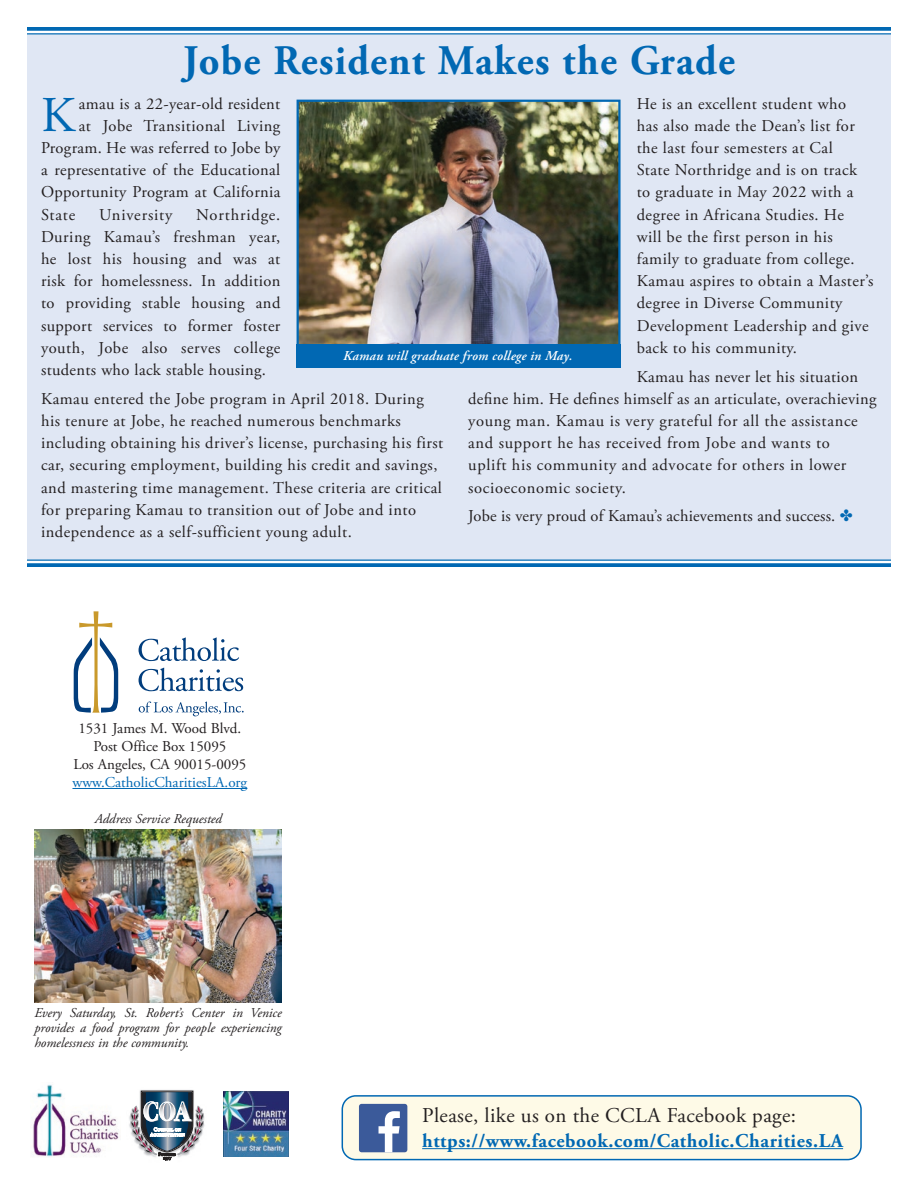
<style>
.page{position:relative;width:918px;height:1188px;background:#fff}
.page>*{position:absolute;margin:0;border:0;box-sizing:border-box;transform-origin:0 0}
.t1{font:49.95px "Adobe Garamond Pro";color:#0168b3}
.CCLA_body{font:700 42px "Adobe Garamond Pro";letter-spacing:.03em;color:#0168b3;scale:.96 1}
.Newsltr_Body{font:21px "Adobe Garamond Pro";letter-spacing:.02em;color:#231f20}
.Newsltr_Body-2{font:700 19.5px "Adobe Garamond Pro";letter-spacing:.03em;color:#0168b3}
.t2{font:16.5px/22.2px "Adobe Garamond Pro";letter-spacing:.03em;color:#231f20}
.t3{font:16.5px "Adobe Garamond Pro";letter-spacing:.01em;color:#231f20}
.t4{font:16.5px "Adobe Garamond Pro";letter-spacing:.05em;color:#231f20}
.t5{font:15px "Adobe Garamond Pro";color:#231f20}
.t6{font:15px "Adobe Garamond Pro";color:#0168b3}
.CCLA_body-2{font:italic 13.5px/15px "Adobe Garamond Pro";color:#231f20;text-align:justify}
.t7{font:italic 600 13.5px "Adobe Garamond Pro";letter-spacing:.015em;color:#fff}
.s1{color:#0168b3}
</style>
<div class="page">
<div style="left:27px;top:27px;width:864px;height:540px;background:#e0e7f4"></div>
<div style="left:27px;top:27px;width:864px;height:7px;background:#fff"></div>
<hr style="left:27px;top:33px;width:864px;height:2px;background:#0168b3">
<svg style="left:27px;top:27px;width:864px;height:4px;background:#1071b7"></svg>
<div style="left:27px;top:560px;width:864px;height:7px;background:#fff"></div>
<hr style="left:27px;top:560px;width:864px;height:1px;background:#0168b3">
<svg style="left:27px;top:563px;width:864px;height:4px;background:#1071b7"></svg>
<img style="left:300px;top:103px;width:318px;height:241px">
<div style="left:297px;top:100px;width:324px;height:250px;border:2px solid #0168b3"></div>
<div style="left:297px;top:344px;width:324px;height:24px;background:#0168b3"></div>
<hr style="left:72px;top:788px;width:175px;height:1px;background:#0168b3">
<img style="left:34px;top:829px;width:248px;height:174px">
<img style="left:32px;top:1084px;width:87px;height:73px">
<img style="left:224px;top:1091px;width:65px;height:66px">
<img style="left:129px;top:1090px;width:76px;height:71px">
<svg style="left:130px;top:1091px;width:74px;height:69px"></svg>
<div style="left:342px;top:1096px;width:519px;height:64px;background:#fefae7;border-radius:14px"></div>
<div style="left:342px;top:1095px;width:520px;height:65px;border:2px solid #0168b3;border-radius:14px"></div>
<hr style="left:422px;top:1148px;width:421px;height:1px;background:#0168b3">
<div style="left:359px;top:1104px;width:48px;height:48px;background:#3b5a9a;border-radius:3px"></div>
<svg style="left:379px;top:1111px;width:21px;height:41px"></svg>
<svg style="left:74px;top:611px;width:44px;height:102px"></svg>
<svg style="left:139px;top:637px;width:100px;height:24px"></svg>
<svg style="left:139px;top:668px;width:104px;height:23px"></svg>
<svg style="left:139px;top:702px;width:105px;height:14px"></svg>
<p class="CCLA_body" style="left:183px;top:37px;width:576px">Jobe Resident Makes the Grade</p>
<p class="t1" style="left:41px;top:85px;width:35px">K</p>
<p class="t2" style="left:79px;top:93px;width:203px">amau is a 22-year-old resident</p>
<p class="t2" style="left:637px;top:93px;width:238px">He is an excellent student who<br>has also made the Dean’s list for the last four semesters at Cal<br>State Northridge and is on track to graduate in May 2022 with a degree in Africana Studies. He<br>will be the first person in his family to graduate from college.<br>Kamau aspires to obtain a Master’s degree in Diverse Community<br>Development Leadership and give back to his community.</p>
<p class="t2" style="left:468px;top:366px;width:410px;text-indent:168px">Kamau has never let his situation define him. He defines himself as an articulate, overachieving young man. Kamau is very grateful for all the assistance and support he has received from Jobe and wants to<br>uplift his community and advocate for others in lower socioeconomic society.</p>
<p class="t3" style="left:468px;top:506px;width:386px">Jobe is very proud of Kamau’s achievements and success. <span class="s1">✤</span></p>
<p class="t2" style="left:79px;top:115px;width:203px">at Jobe Transitional Living</p>
<p class="t2" style="left:41px;top:137px;width:241px">Program. He was referred to Jobe by</p>
<p class="t2" style="left:41px;top:159px;width:241px">a representative of the Educational</p>
<p class="t2" style="left:41px;top:182px;width:241px">Opportunity Program at California</p>
<p class="t2" style="left:41px;top:204px;width:36px">State</p>
<p class="t4" style="left:99px;top:205px;width:75px">University</p>
<p class="t2" style="left:41px;top:204px;width:241px;text-indent:155px">Northridge.<br>During Kamau’s freshman year, he lost his housing and was at risk for homelessness. In addition to providing stable housing and support services to former foster youth, Jobe also serves college students who lack stable housing.</p>
<p class="t2" style="left:41px;top:388px;width:404px">Kamau entered the Jobe program in April 2018. During his tenure at Jobe, he reached numerous benchmarks including obtaining his driver’s license, purchasing his first car, securing employment, building his credit and savings, and mastering time management. These criteria are critical for preparing Kamau to transition out of Jobe and into independence as a self-sufficient young adult.</p>
<p class="t7" style="left:343px;top:348px;width:231px">Kamau will graduate from college in May.</p>
<p class="t5" style="left:78px;top:719px;width:162px">1531 James M. Wood Blvd.</p>
<p class="t5" style="left:93px;top:737px;width:135px">Post Office Box 15095</p>
<p class="t5" style="left:73px;top:755px;width:174px">Los Angeles, CA 90015-0095</p>
<p class="t6" style="left:72px;top:773px;width:176px">www.CatholicCharitiesLA.org</p>
<p class="CCLA_body-2" style="left:95px;top:812px;width:129px">Address Service Requested</p>
<p class="CCLA_body-2" style="left:34px;top:1005px;width:249px">Every Saturday, St. Robert’s Center in Venice provides a food program for people experiencing homelessness in the community.</p>
<p class="Newsltr_Body" style="left:422px;top:1103px;width:375px">Please, like us on the CCLA Facebook page:</p>
<p class="Newsltr_Body-2" style="left:422px;top:1129px;width:422px">https://www.facebook.com/Catholic.Charities.LA</p>
</div>
